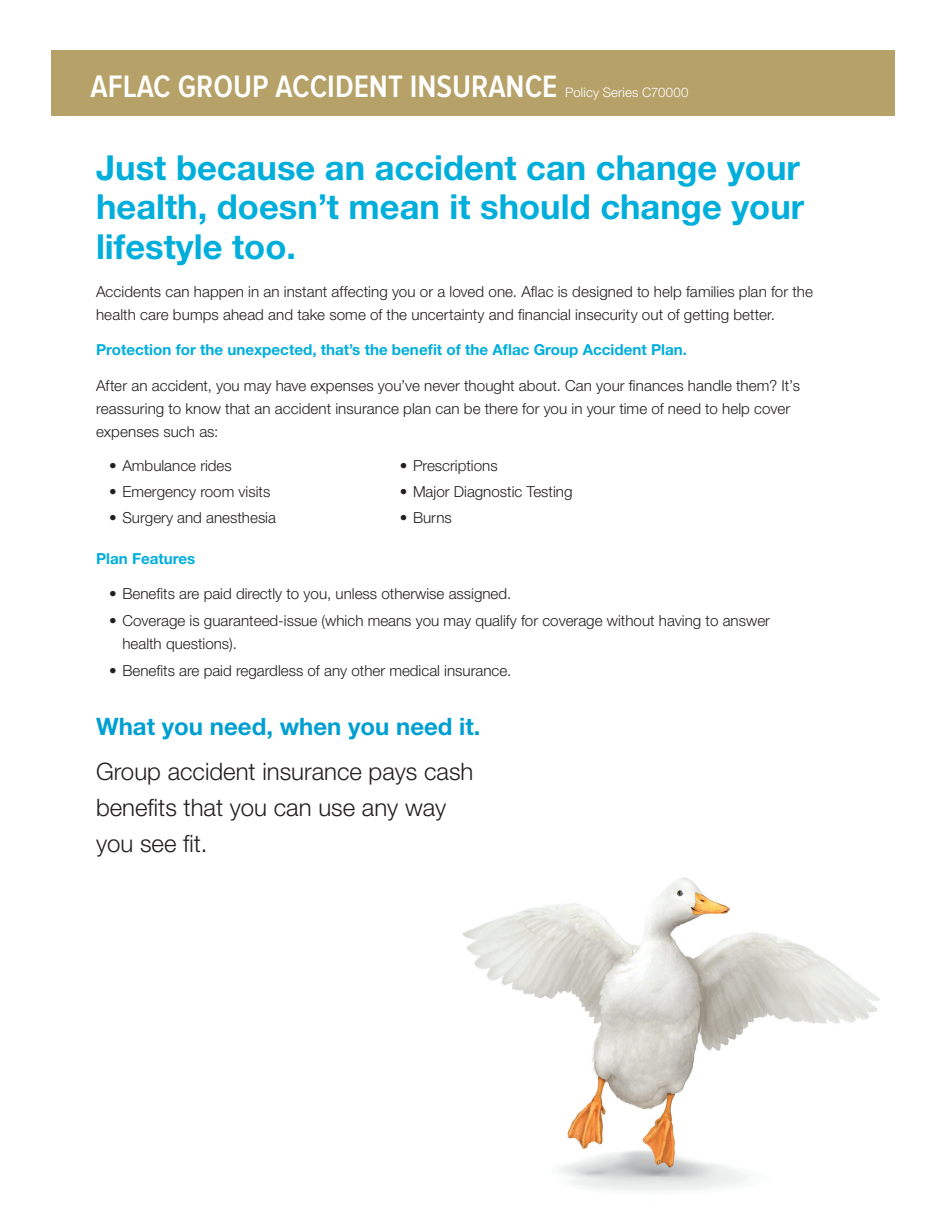
<style>
.page{position:relative;width:945px;height:1215px;background:#fff}
.page>*{position:absolute;margin:0;border:0;box-sizing:border-box;transform-origin:0 0}
.t1{font:700 34.5px/39.2px "Helvetica Neue LT Std";color:#00aedc}
.t2{font:600 32.25px "Proxima Nova Cond";color:#fff}
.t3{font:300 24px/36px "Helvetica Neue LT Std";color:#231f20}
.t4{font:700 24px "Helvetica Neue LT Std";color:#009fd2}
.t5{font:300 15.15px/23.4px "Helvetica Neue LT Std";color:#231f20}
.t6{font:700 15.15px "Helvetica Neue LT Std";color:#00aedc}
.t7{font:300 13.2px "Helvetica Neue LT Std";letter-spacing:.01em;color:#fff}
</style>
<div class="page">
<div style="left:51px;top:50px;width:843px;height:66px;background:#b6a268"></div>
<img style="left:462px;top:877px;width:418px;height:314px">
<h2 class="t2" style="left:91px;top:68px;width:469px">AFLAC GROUP ACCIDENT INSURANCE</h2>
<p class="t7" style="left:565px;top:84px;width:125px">Policy Series C70000</p>
<h1 class="t1" style="left:96px;top:148px;width:710px">Just because an accident can change your health, doesn’t mean it should change your lifestyle too.</h1>
<p class="t5" style="left:96px;top:279px;width:718px">Accidents can happen in an instant affecting you or a loved one. Aflac is designed to help families plan for the health care bumps ahead and take some of the uncertainty and financial insecurity out of getting better.</p>
<p class="t6" style="left:96px;top:341px;width:592px">Protection for the unexpected, that’s the benefit of the Aflac Group Accident Plan.</p>
<p class="t5" style="left:96px;top:373px;width:705px">After an accident, you may have expenses you’ve never thought about. Can your finances handle them? It’s reassuring to know that an accident insurance plan can be there for you in your time of need to help cover expenses such as:</p>
<p class="t5" style="left:109px;top:453px;width:124px">• Ambulance rides</p>
<p class="t5" style="left:109px;top:480px;width:163px">• Emergency room visits</p>
<p class="t5" style="left:109px;top:506px;width:168px">• Surgery and anesthesia</p>
<p class="t5" style="left:400px;top:453px;width:99px">• Prescriptions</p>
<p class="t5" style="left:400px;top:480px;width:174px">• Major Diagnostic Testing</p>
<p class="t5" style="left:400px;top:506px;width:53px">• Burns</p>
<p class="t6" style="left:96px;top:550px;width:101px">Plan Features</p>
<p class="t5" style="left:109px;top:582px;width:404px">• Benefits are paid directly to you, unless otherwise assigned.</p>
<p class="t5" style="left:122px;top:608px;width:649px;text-indent:-13px">• Coverage is guaranteed-issue (which means you may qualify for coverage without having to answer health questions).</p>
<p class="t5" style="left:109px;top:658px;width:404px">• Benefits are paid regardless of any other medical insurance.</p>
<h3 class="t4" style="left:96px;top:711px;width:386px">What you need, when you need it.</h3>
<h3 class="t3" style="left:96px;top:752px;width:379px">Group accident insurance pays cash benefits that you can use any way you see fit.</h3>
</div>
